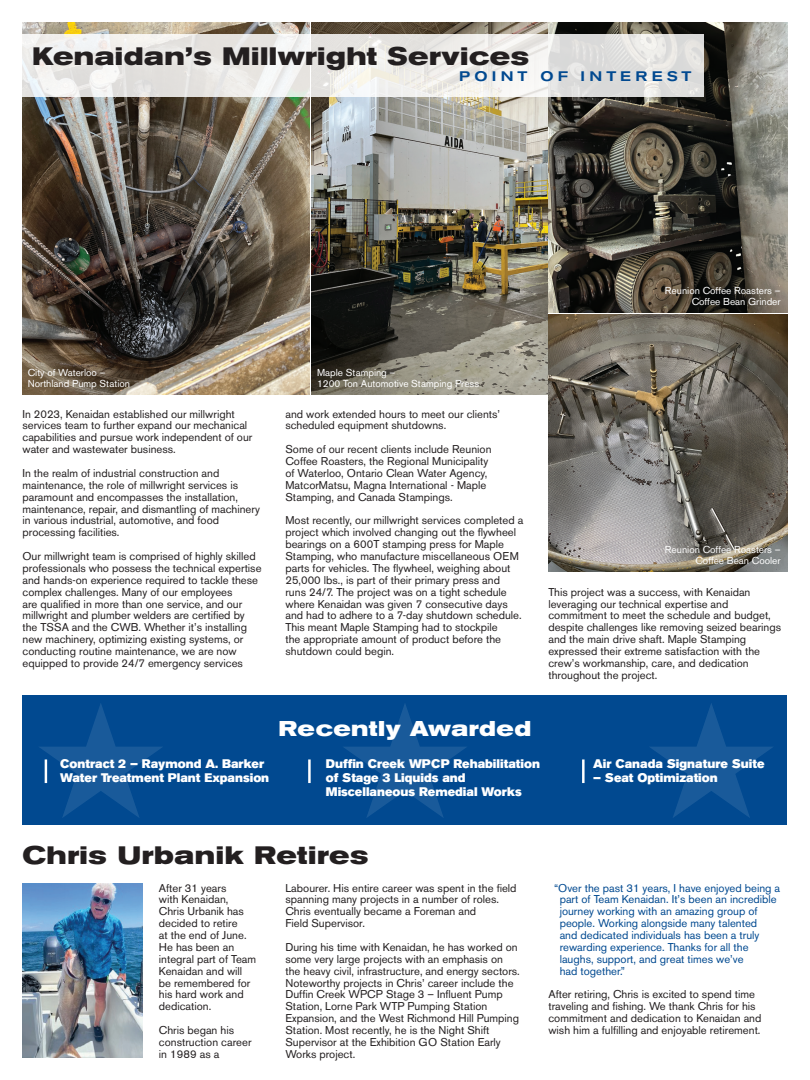
<style>
.page{position:relative;width:810px;height:1080px;background:#fff}
.page>*{position:absolute;margin:0;border:0;box-sizing:border-box;transform-origin:0 0}
.t1{font:700 expanded 25px "Akzidenz Grotesk BE";letter-spacing:.02em;color:#231f20}
.t2{font:700 expanded 21.25px "Akzidenz Grotesk BE";letter-spacing:.025em;color:#fff}
.t3{font:500 expanded 13.75px "Akzidenz Grotesk BE";letter-spacing:.3em;color:#014990}
.t4{font:12.38px/13.6px "Akzidenz Grotesk BE Super";color:#fff}
.t5{font:11.25px/11.9px "Akzidenz Grotesk BE";color:#231f20}
.t6{font:11.25px/11.9px "Akzidenz Grotesk BE";color:#014990}
.t7{font:10px/11px "Akzidenz Grotesk BE";color:#fff;text-align:right}
</style>
<div class="page">
<img style="left:22px;top:22px;width:287px;height:372px">
<img style="left:311px;top:22px;width:236px;height:372px">
<img style="left:549px;top:22px;width:239px;height:290px">
<img style="left:549px;top:314px;width:239px;height:258px">
<div style="left:22px;top:695px;width:766px;height:130px;background:#014990"></div>
<svg style="left:344px;top:704px;width:122px;height:114px"></svg>
<svg style="left:650px;top:703px;width:123px;height:115px"></svg>
<svg style="left:39px;top:703px;width:123px;height:115px"></svg>
<hr style="left:45px;top:759px;width:2px;height:24px;background:#fff">
<hr style="left:582px;top:759px;width:3px;height:24px;background:#fff">
<hr style="left:308px;top:759px;width:3px;height:24px;background:#fff">
<img style="left:22px;top:883px;width:120px;height:175px">
<svg style="left:22px;top:34px;width:682px;height:63px;fill:#e9e8e4"></svg>
<p class="t1" style="left:32px;top:41px;width:498px">Kenaidan’s Millwright Services</p>
<p class="t3" style="left:459px;top:68px;width:234px">POINT OF INTEREST</p>
<p class="t7" style="left:665px;top:285px;width:117px">Reunion Coffee Roasters –<br>Coffee Bean Grinder</p>
<p class="t7" style="left:28px;top:367px;width:104px;text-align:left">City of Waterloo –<br>Northland Pump Station</p>
<p class="t5" style="left:22px;top:408px;width:231px">In 2023, Kenaidan established our millwright services team to further expand our mechanical capabilities and pursue work independent of our water and wastewater business.</p>
<p class="t5" style="left:22px;top:467px;width:239px">In the realm of industrial construction and maintenance, the role of millwright services is paramount and encompasses the installation, maintenance, repair, and dismantling of machinery in various industrial, automotive, and food processing facilities.</p>
<p class="t5" style="left:22px;top:550px;width:241px">Our millwright team is comprised of highly skilled professionals who possess the technical expertise and hands-on experience required to tackle these complex challenges. Many of our employees<br>are qualified in more than one service, and our millwright and plumber welders are certified by the TSSA and the CWB. Whether it’s installing new machinery, optimizing existing systems, or conducting routine maintenance, we are now equipped to provide 24/7 emergency services</p>
<p class="t7" style="left:317px;top:367px;width:164px;text-align:left">Maple Stamping –<br>1200 Ton Automotive Stamping Press</p>
<p class="t5" style="left:285px;top:408px;width:216px">and work extended hours to meet our clients’ scheduled equipment shutdowns.</p>
<p class="t5" style="left:285px;top:443px;width:208px">Some of our recent clients include Reunion Coffee Roasters, the Regional Municipality of Waterloo, Ontario Clean Water Agency, MatcorMatsu, Magna International - Maple Stamping, and Canada Stampings.</p>
<p class="t5" style="left:285px;top:515px;width:239px">Most recently, our millwright services completed a project which involved changing out the flywheel bearings on a 600T stamping press for Maple Stamping, who manufacture miscellaneous OEM parts for vehicles. The flywheel, weighing about 25,000 lbs., is part of their primary press and runs 24/7. The project was on a tight schedule where Kenaidan was given 7 consecutive days and had to adhere to a 7-day shutdown schedule.<br>This meant Maple Stamping had to stockpile<br>the appropriate amount of product before the shutdown could begin.</p>
<p class="t2" style="left:279px;top:715px;width:254px">Recently Awarded</p>
<p class="t7" style="left:665px;top:544px;width:117px">Reunion Coffee Roasters –<br>Coffee Bean Cooler</p>
<p class="t5" style="left:548px;top:586px;width:234px">This project was a success, with Kenaidan leveraging our technical expertise and commitment to meet the schedule and budget, despite challenges like removing seized bearings and the main drive shaft. Maple Stamping expressed their extreme satisfaction with the crew’s workmanship, care, and dedication throughout the project.</p>
<p class="t4" style="left:60px;top:757px;width:211px">Contract 2 – Raymond A. Barker<br>Water Treatment Plant Expansion</p>
<p class="t4" style="left:593px;top:757px;width:173px">Air Canada Signature Suite</p>
<p class="t4" style="left:326px;top:757px;width:216px">Duffin Creek WPCP Rehabilitation of Stage 3 Liquids and<br>Miscellaneous Remedial Works</p>
<p class="t4" style="left:593px;top:771px;width:126px">– Seat Optimization</p>
<p class="t1" style="left:22px;top:840px;width:347px">Chris Urbanik Retires</p>
<p class="t5" style="left:159px;top:882px;width:99px">After 31 years<br>with Kenaidan,<br>Chris Urbanik has decided to retire<br>at the end of June.<br>He has been an integral part of Team<br>Kenaidan and will be remembered for his hard work and dedication.</p>
<p class="t5" style="left:159px;top:1024px;width:94px">Chris began his construction career in 1989 as a</p>
<p class="t5" style="left:285px;top:882px;width:233px">Labourer. His entire career was spent in the field spanning many projects in a number of roles.<br>Chris eventually became a Foreman and<br>Field Supervisor.</p>
<p class="t5" style="left:285px;top:941px;width:236px">During his time with Kenaidan, he has worked on some very large projects with an emphasis on the heavy civil, infrastructure, and energy sectors.<br>Noteworthy projects in Chris’ career include the Duffin Creek WPCP Stage 3 – Influent Pump Station, Lorne Park WTP Pumping Station Expansion, and the West Richmond Hill Pumping Station. Most recently, he is the Night Shift Supervisor at the Exhibition GO Station Early Works project.</p>
<p class="t6" style="left:560px;top:882px;width:222px;text-indent:-6px">“Over the past 31 years, I have enjoyed being a part of Team Kenaidan. It’s been an incredible journey working with an amazing group of people. Working alongside many talented<br>and dedicated individuals has been a truly rewarding experience. Thanks for all the laughs, support, and great times we’ve<br>had together.”</p>
<p class="t5" style="left:548px;top:989px;width:215px">After retiring, Chris is excited to spend time traveling and fishing. We thank Chris for his commitment and dedication to Kenaidan and wish him a fulfilling and enjoyable retirement.</p>
</div>
